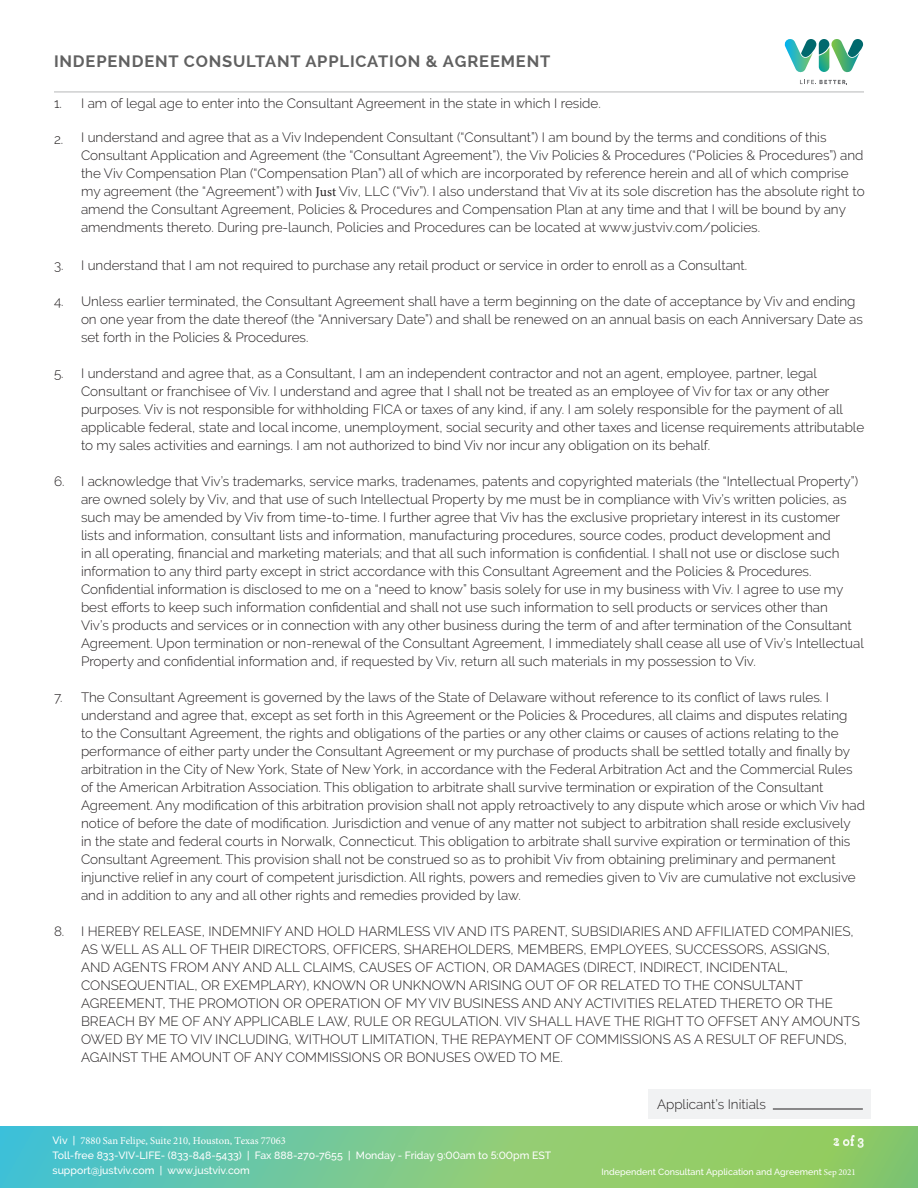
<style>
.page{position:relative;width:918px;height:1188px;background:#fff}
.page>*{position:absolute;margin:0;border:0;box-sizing:border-box;transform-origin:0 0}
.t1{font:700 16.5px "Raleway";letter-spacing:.05em;color:#616161}
.t2{font:300 13.5px/18px "Raleway";color:#231f20}
.t3{font:500 13.5px "Archer";color:#fff}
.t4{font:500 10.5px/15.5px "Raleway";color:#fff}
.t5{font:10.5px "Minion Pro";color:#fff}
.t6{font:500 9px "Raleway";color:#fff}
.s1{font-family:"Minion Pro";font-weight:400}
.s2{font-family:"Raleway";font-weight:500}
</style>
<div class="page">
<div style="left:648px;top:1089px;width:222px;height:30px;background:#f1f2f3"></div>
<hr style="left:773px;top:1109px;width:90px;height:1px;background:#231f20">
<svg style="left:0;top:1127px;width:918px;height:61px;background:#7ac88b"></svg>
<svg style="left:800px;top:80px;width:47px;height:4px"></svg>
<svg style="left:784px;top:39px;width:79px;height:34px"></svg>
<hr style="left:54px;top:92px;width:810px;height:1px;background:#6d6e71">
<p class="t1" style="left:54px;top:52px;width:498px">INDEPENDENT CONSULTANT APPLICATION &amp; AGREEMENT</p>
<p class="t2" style="left:54px;top:94px;width:548px">1. I am of legal age to enter into the Consultant Agreement in the state in which I reside.</p>
<p class="t2" style="left:81px;top:129px;width:785px;text-indent:-27px">2. I understand and agree that as a Viv Independent Consultant (“Consultant”) I am bound by the terms and conditions of this Consultant Application and Agreement (the “Consultant Agreement”), the Viv Policies &amp; Procedures (“Policies &amp; Procedures”) and the Viv Compensation Plan (“Compensation Plan”) all of which are incorporated by reference herein and all of which comprise my agreement (the “Agreement”) with <span class="s1">Just</span> Viv, LLC (“Viv”). I also understand that Viv at its sole discretion has the absolute right to amend the Consultant Agreement, Policies &amp; Procedures and Compensation Plan at any time and that I will be bound by any amendments thereto. During pre-launch, Policies and Procedures can be located at www.justviv.com/policies.</p>
<p class="t2" style="left:54px;top:256px;width:695px">3. I understand that I am not required to purchase any retail product or service in order to enroll as a Consultant.</p>
<p class="t2" style="left:81px;top:292px;width:783px;text-indent:-27px">4. Unless earlier terminated, the Consultant Agreement shall have a term beginning on the date of acceptance by Viv and ending on one year from the date thereof (the “Anniversary Date”) and shall be renewed on an annual basis on each Anniversary Date as set forth in the Policies &amp; Procedures.</p>
<p class="t2" style="left:81px;top:364px;width:785px;text-indent:-27px">5. I understand and agree that, as a Consultant, I am an independent contractor and not an agent, employee, partner, legal Consultant or franchisee of Viv. I understand and agree that I shall not be treated as an employee of Viv for tax or any other purposes. Viv is not responsible for withholding FICA or taxes of any kind, if any. I am solely responsible for the payment of all applicable federal, state and local income, unemployment, social security and other taxes and license requirements attributable to my sales activities and earnings. I am not authorized to bind Viv nor incur any obligation on its behalf.</p>
<p class="t2" style="left:81px;top:472px;width:784px;text-indent:-27px">6. I acknowledge that Viv’s trademarks, service marks, tradenames, patents and copyrighted materials (the “Intellectual Property”) are owned solely by Viv, and that use of such Intellectual Property by me must be in compliance with Viv’s written policies, as such may be amended by Viv from time-to-time. I further agree that Viv has the exclusive proprietary interest in its customer lists and information, consultant lists and information, manufacturing procedures, source codes, product development and<br>in all operating, financial and marketing materials; and that all such information is confidential. I shall not use or disclose such information to any third party except in strict accordance with this Consultant Agreement and the Policies &amp; Procedures.<br>Confidential information is disclosed to me on a “need to know” basis solely for use in my business with Viv. I agree to use my best efforts to keep such information confidential and shall not use such information to sell products or services other than<br>Viv’s products and services or in connection with any other business during the term of and after termination of the Consultant Agreement. Upon termination or non-renewal of the Consultant Agreement, I immediately shall cease all use of Viv’s Intellectual Property and confidential information and, if requested by Viv, return all such materials in my possession to Viv.</p>
<p class="t2" style="left:81px;top:688px;width:786px;text-indent:-27px">7. The Consultant Agreement is governed by the laws of the State of Delaware without reference to its conflict of laws rules. I understand and agree that, except as set forth in this Agreement or the Policies &amp; Procedures, all claims and disputes relating<br>to the Consultant Agreement, the rights and obligations of the parties or any other claims or causes of actions relating to the performance of either party under the Consultant Agreement or my purchase of products shall be settled totally and finally by arbitration in the City of New York, State of New York, in accordance with the Federal Arbitration Act and the Commercial Rules of the American Arbitration Association. This obligation to arbitrate shall survive termination or expiration of the Consultant Agreement. Any modification of this arbitration provision shall not apply retroactively to any dispute which arose or which Viv had notice of before the date of modification. Jurisdiction and venue of any matter not subject to arbitration shall reside exclusively<br>in the state and federal courts in Norwalk, Connecticut. This obligation to arbitrate shall survive expiration or termination of this Consultant Agreement. This provision shall not be construed so as to prohibit Viv from obtaining preliminary and permanent injunctive relief in any court of competent jurisdiction. All rights, powers and remedies given to Viv are cumulative not exclusive and in addition to any and all other rights and remedies provided by law.</p>
<p class="t2" style="left:81px;top:922px;width:780px;text-indent:-27px">8. I HEREBY RELEASE, INDEMNIFY AND HOLD HARMLESS VIV AND ITS PARENT, SUBSIDIARIES AND AFFILIATED COMPANIES, AS WELL AS ALL OF THEIR DIRECTORS, OFFICERS, SHAREHOLDERS, MEMBERS, EMPLOYEES, SUCCESSORS, ASSIGNS, AND AGENTS FROM ANY AND ALL CLAIMS, CAUSES OF ACTION, OR DAMAGES (DIRECT, INDIRECT, INCIDENTAL, CONSEQUENTIAL, OR EXEMPLARY), KNOWN OR UNKNOWN ARISING OUT OF OR RELATED TO THE CONSULTANT AGREEMENT, THE PROMOTION OR OPERATION OF MY VIV BUSINESS AND ANY ACTIVITIES RELATED THERETO OR THE BREACH BY ME OF ANY APPLICABLE LAW, RULE OR REGULATION. VIV SHALL HAVE THE RIGHT TO OFFSET ANY AMOUNTS OWED BY ME TO VIV INCLUDING, WITHOUT LIMITATION, THE REPAYMENT OF COMMISSIONS AS A RESULT OF REFUNDS, AGAINST THE AMOUNT OF ANY COMMISSIONS OR BONUSES OWED TO ME.</p>
<p class="t5" style="left:52px;top:1133px;width:235px"><span class="s2">Viv |</span> 7880 San Felipe, Suite 210, Houston, Texas 77063</p>
<p class="t4" style="left:52px;top:1147px;width:500px">Toll-free 833-VIV-LIFE- (833-848-5433) | Fax 888-270-7655 | Monday - Friday 9:00am to 5:00pm EST support@justviv.com | www.justviv.com</p>
<p class="t2" style="left:657px;top:1095px;width:110px">Applicant’s Initials</p>
<p class="t3" style="left:834px;top:1132px;width:31px">1 of 3</p>
<p class="t3" style="left:833px;top:1131px;width:8px">2</p>
<p class="t6" style="left:602px;top:1166px;width:256px">Independent Consultant Application and Agreement <span class="s1">Sep 2021</span></p>
</div>
